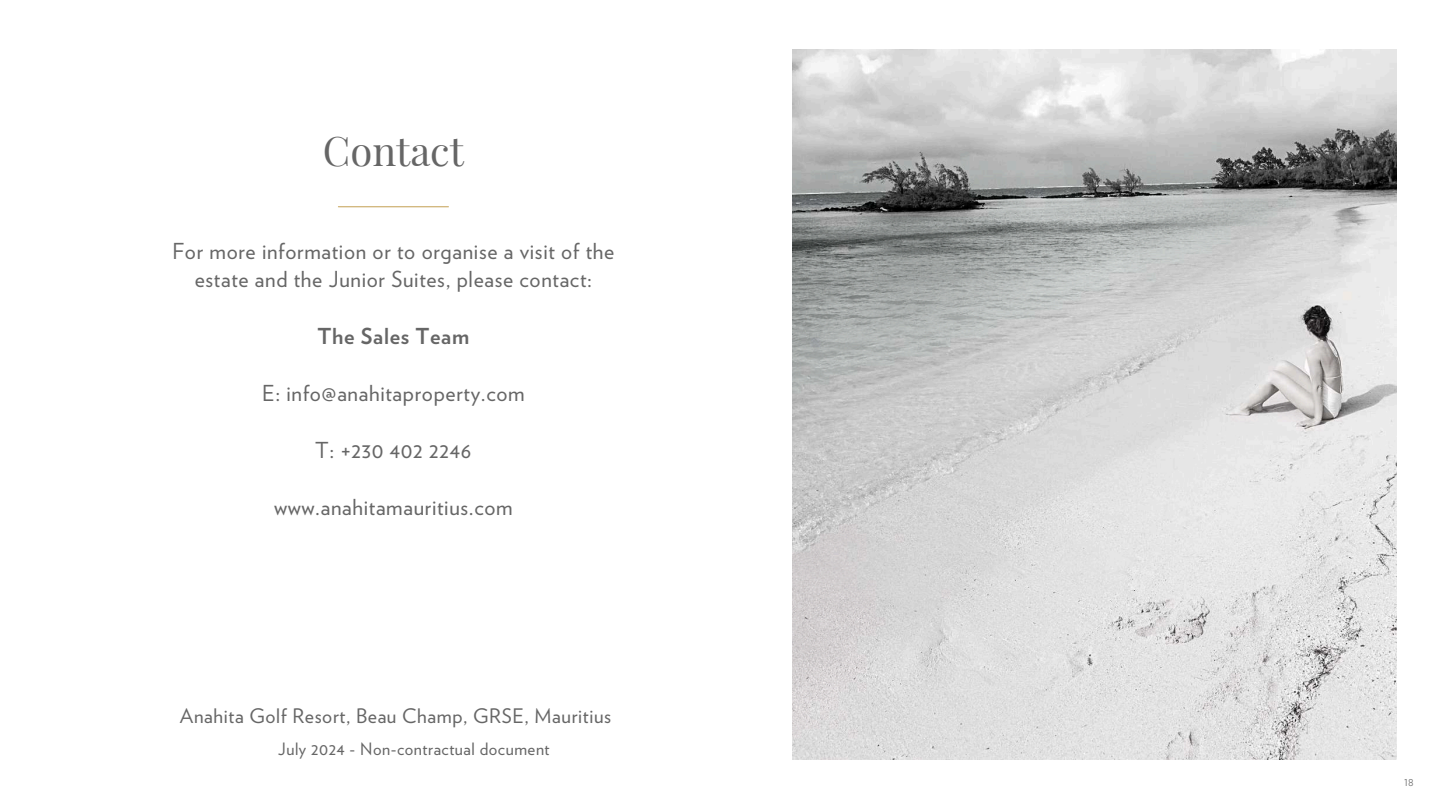
<style>
.page{position:relative;width:1440px;height:810px;background:#fff}
.page>*{position:absolute;margin:0;border:0;box-sizing:border-box;transform-origin:0 0}
.t1{font:40px "Playfair Display";color:#666}
.t2{font:22px/28.5px "Verlag";letter-spacing:.03em;color:#666;text-align:center}
.t3{font:700 22px "Verlag";letter-spacing:.03em;color:#666}
.t4{font:20px "Verlag";letter-spacing:.03em;color:#666}
.t5{font:17px "Verlag";letter-spacing:.03em;color:#666}
.t6{font:300 12px "Verlag";color:#666}
</style>
<div class="page">
<img style="left:793px;top:50px;width:604px;height:710px">
<hr style="left:338px;top:206px;width:110px;height:1px;background:#c4a053">
<h1 class="t1" style="left:323px;top:123px;width:142px">Contact</h1>
<p class="t2" style="left:172px;top:238px;width:443px">For more information or to organise a visit of the estate and the Junior Suites, please contact:</p>
<p class="t3" style="left:318px;top:326px;width:153px">The Sales Team</p>
<p class="t2" style="left:262px;top:380px;width:264px">E: info@anahitaproperty.com</p>
<p class="t2" style="left:315px;top:437px;width:158px">T: +230 402 2246</p>
<p class="t2" style="left:274px;top:494px;width:240px">www.anahitamauritius.com</p>
<p class="t4" style="left:180px;top:707px;width:433px">Anahita Golf Resort, Beau Champ, GRSE, Mauritius</p>
<p class="t5" style="left:278px;top:742px;width:273px">July 2024 - Non-contractual document</p>
<p class="t6" style="left:1404px;top:777px;width:11px">18</p>
</div>
